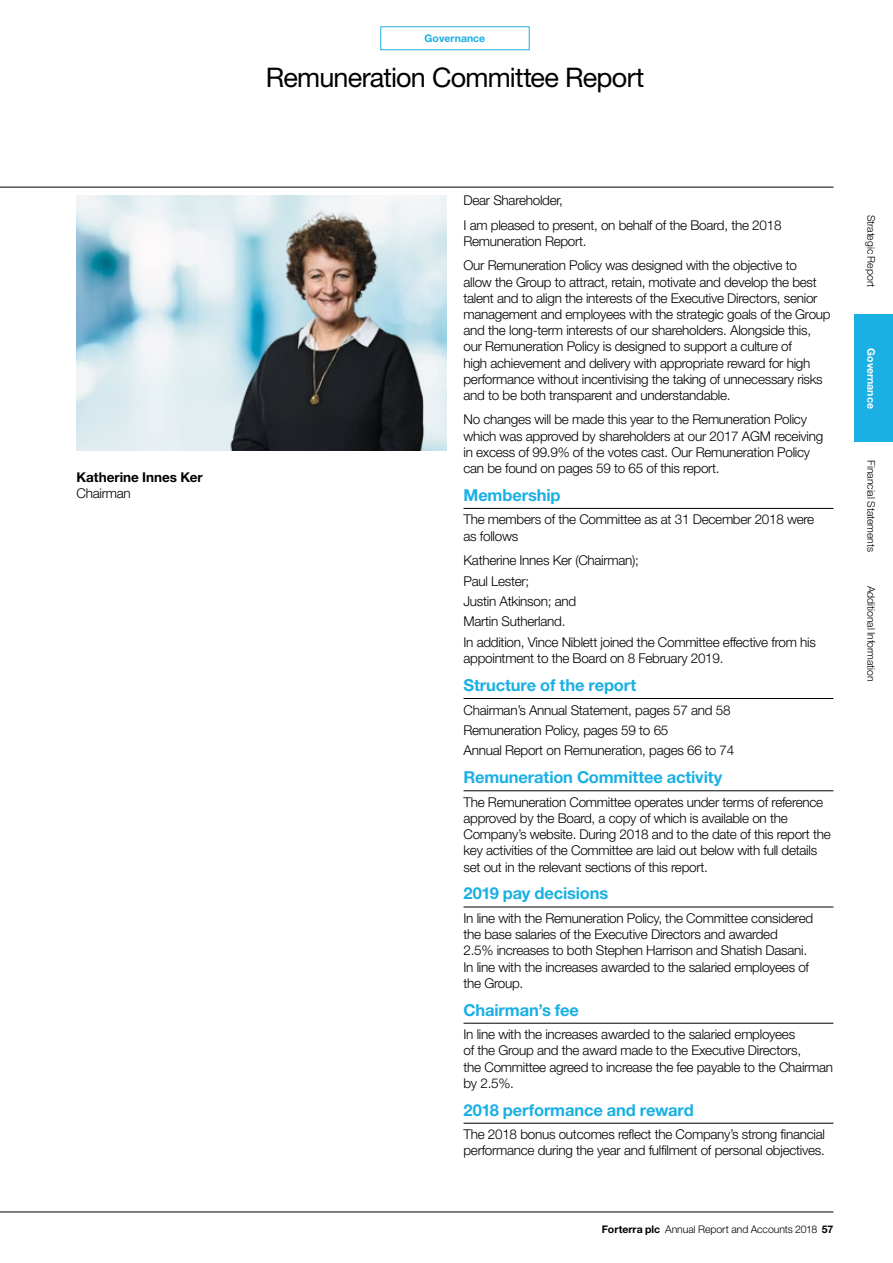
<style>
.page{position:relative;width:893px;height:1263px;background:#fff}
.page>*{position:absolute;margin:0;border:0;box-sizing:border-box;transform-origin:0 0}
.t1{font:27px "Helvetica Neue LT Std";letter-spacing:-.03em;color:#000}
.t2{font:700 16.5px "Helvetica Neue LT Std";letter-spacing:-.01em;color:#1ab0e4}
.t3{font:300 13.5px/16.2px "Helvetica Neue LT Std";letter-spacing:-.02em;color:#000}
.t4{font:700 13.5px "Helvetica Neue LT Std";color:#000}
.t5{font:300 10.5px "Helvetica Neue LT Std";letter-spacing:-.005em;color:#000}
.t6{font:700 10.5px "Helvetica Neue LT Std";color:#1ab0e4}
.t7{font:700 10.5px "Helvetica Neue LT Std";color:#fff}
.s1{font-weight:700}
</style>
<div class="page">
<hr style="left:463px;top:508px;width:370px;height:1px;background:#000">
<hr style="left:463px;top:698px;width:370px;height:1px;background:#000">
<hr style="left:463px;top:790px;width:370px;height:1px;background:#000">
<hr style="left:463px;top:907px;width:370px;height:1px;background:#000">
<hr style="left:463px;top:1023px;width:370px;height:1px;background:#000">
<hr style="left:463px;top:1123px;width:370px;height:1px;background:#000">
<img style="left:77px;top:196px;width:82px;height:255px">
<img style="left:159px;top:196px;width:287px;height:255px">
<hr style="left:0;top:187px;width:833px;height:1px;background:#000">
<hr style="left:0;top:1212px;width:833px;height:1px;background:#000">
<div style="left:855px;top:315px;width:38px;height:127px;background:#1ab0e4"></div>
<p class="t4" style="left:77px;top:468px;width:128px">Katherine Innes Ker</p>
<p class="t3" style="left:77px;top:485px;width:56px">Chairman</p>
<p class="t6" style="left:425px;top:32px;width:62px">Governance</p>
<h1 class="t1" style="left:266px;top:62px;width:380px">Remuneration Committee Report</h1>
<p class="t3" style="left:463px;top:188px;width:320px;line-height:24.5px">Dear Shareholder,<br>I am pleased to present, on behalf of the Board, the 2018</p>
<p class="t3" style="left:463px;top:229px;width:335px;line-height:24.5px">Remuneration Report.<br>Our Remuneration Policy was designed with the objective to</p>
<p class="t3" style="left:463px;top:273px;width:369px">allow the Group to attract, retain, motivate and develop the best talent and to align the interests of the Executive Directors, senior management and employees with the strategic goals of the Group and the long-term interests of our shareholders. Alongside this, our Remuneration Policy is designed to support a culture of<br>high achievement and delivery with appropriate reward for high performance without incentivising the taking of unnecessary risks and to be both transparent and understandable.</p>
<p class="t3" style="left:463px;top:411px;width:361px">No changes will be made this year to the Remuneration Policy which was approved by shareholders at our 2017 AGM receiving in excess of 99.9% of the votes cast. Our Remuneration Policy can be found on pages 59 to 65 of this report.</p>
<p class="t2" style="left:463px;top:485px;width:99px">Membership</p>
<p class="t3" style="left:463px;top:511px;width:352px">The members of the Committee as at 31 December 2018 were as follows</p>
<p class="t3" style="left:463px;top:550px;width:354px;line-height:20.4px">Katherine Innes Ker (Chairman);<br>Paul Lester;<br>Justin Atkinson; and<br>Martin Sutherland.<br>In addition, Vince Niblett joined the Committee effective from his</p>
<p class="t3" style="left:463px;top:650px;width:261px">appointment to the Board on 8 February 2019.</p>
<p class="t2" style="left:463px;top:675px;width:174px">Structure of the report</p>
<p class="t3" style="left:463px;top:699px;width:272px;line-height:20.4px">Chairman’s Annual Statement, pages 57 and 58<br>Remuneration Policy, pages 59 to 65<br>Annual Report on Remuneration, pages 66 to 74</p>
<p class="t2" style="left:463px;top:767px;width:260px">Remuneration Committee activity</p>
<p class="t3" style="left:463px;top:794px;width:369px">The Remuneration Committee operates under terms of reference approved by the Board, a copy of which is available on the Company’s website. During 2018 and to the date of this report the key activities of the Committee are laid out below with full details set out in the relevant sections of this report.</p>
<p class="t2" style="left:463px;top:883px;width:146px">2019 pay decisions</p>
<p class="t3" style="left:463px;top:910px;width:351px">In line with the Remuneration Policy, the Committee considered the base salaries of the Executive Directors and awarded<br>2.5% increases to both Stephen Harrison and Shatish Dasani.<br>In line with the increases awarded to the salaried employees of the Group.</p>
<p class="t2" style="left:463px;top:999px;width:117px">Chairman’s fee</p>
<p class="t3" style="left:463px;top:1026px;width:371px">In line with the increases awarded to the salaried employees<br>of the Group and the award made to the Executive Directors,<br>the Committee agreed to increase the fee payable to the Chairman by 2.5%.</p>
<p class="t2" style="left:463px;top:1099px;width:232px">2018 performance and reward</p>
<p class="t3" style="left:463px;top:1126px;width:363px">The 2018 bonus outcomes reflect the Company’s strong financial performance during the year and fulfilment of personal objectives.</p>
<p class="t5" style="left:602px;top:1223px;width:233px"><span class="s1">Forterra plc</span> Annual Report and Accounts 2018 <span class="s1">57</span></p>
<p class="t5" style="left:878px;top:215px;width:74px;rotate:90deg">Strategic Report</p>
<p class="t7" style="left:878px;top:348px;width:62px;rotate:90deg">Governance</p>
<p class="t5" style="left:878px;top:460px;width:93px;rotate:90deg">Financial Statements</p>
<p class="t5" style="left:878px;top:586px;width:97px;rotate:90deg">Additional Information</p>
</div>
